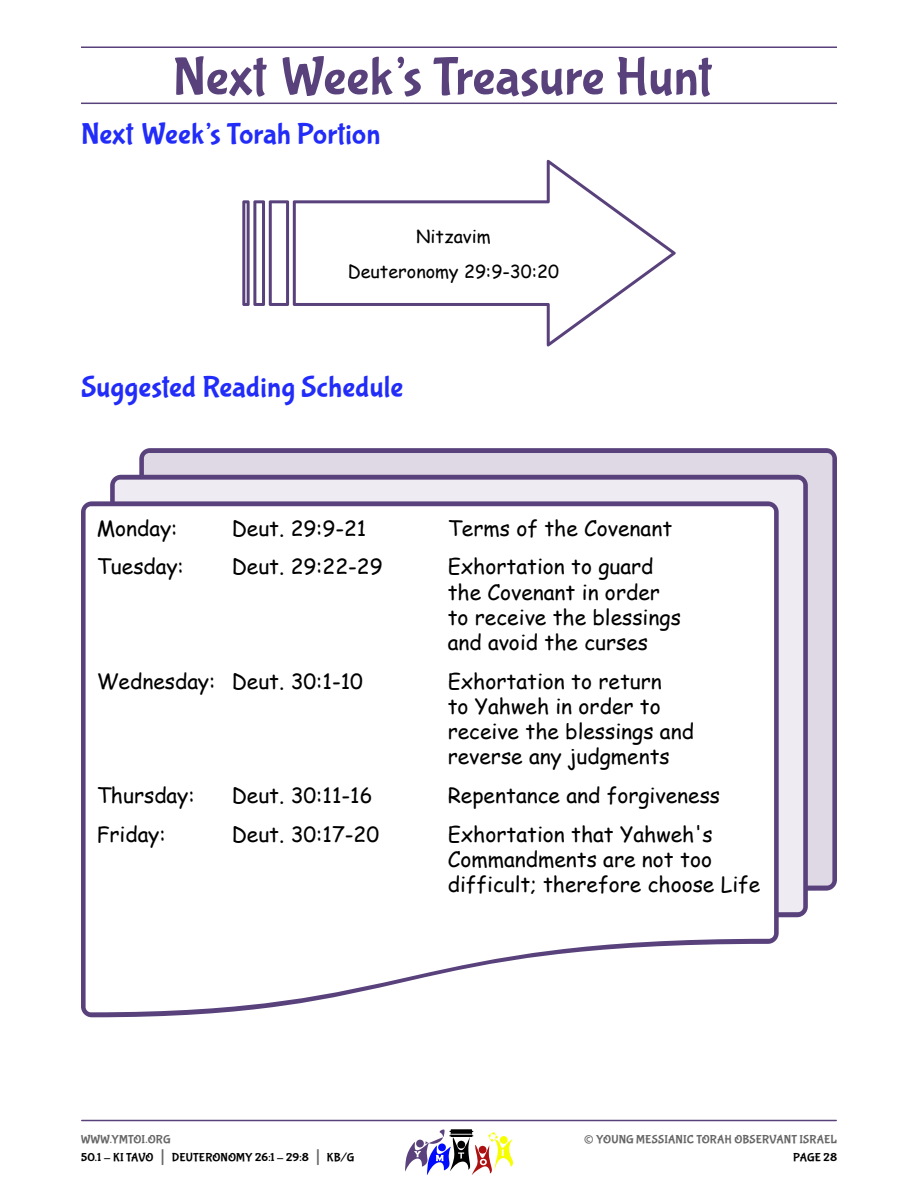
<style>
.page{position:relative;width:918px;height:1188px;background:#fff}
.page>*{position:absolute;margin:0;border:0;box-sizing:border-box;transform-origin:0 0}
.Section_Heading{font:54px "Bubblegum Sans";color:#59417c}
.Sub_Heading{font:30px "Bubblegum Sans";letter-spacing:.005em;color:#222cf9}
.t1{font:27px "Bubblegum Sans";color:#666}
.Body_Text_-_Reading_Schedule{font:21px/25.2px "Comic Sans MS";color:#000}
.Body_Text_-_Center{font:18px "Comic Sans MS";color:#000}
.t2{font:12px/18px "Bubblegum Sans";letter-spacing:.01em;color:#000}
.t3{font:12px "Bubblegum Sans";letter-spacing:.01em;color:#666}
.s1{color:#666}
.s2{font-size:21px;color:#666}
</style>
<div class="page">
<hr style="left:82px;top:1120px;width:754px;height:1px;background:#59417c">
<svg style="left:405px;top:1129px;width:108px;height:46px"></svg>
<hr style="left:81px;top:103px;width:756px;height:1px;background:#59417c">
<hr style="left:81px;top:46px;width:756px;height:2px;background:#59417c">
<svg style="left:242px;top:160px;width:434px;height:186px"></svg>
<svg style="left:144px;top:453px;width:688px;height:438px;background:#c7bfd3"></svg>
<div style="left:115px;top:480px;width:688px;height:438px;background:#eeecf2"></div>
<svg style="left:81px;top:501px;width:698px;height:516px;fill:#59417c"></svg>
<svg style="left:86px;top:506px;width:688px;height:506px"></svg>
<p class="Section_Heading" style="left:173px;top:47px;width:540px">Next Week’s Treasure Hunt</p>
<p class="Sub_Heading" style="left:81px;top:117px;width:301px">Next Week’s Torah Portion</p>
<p class="Body_Text_-_Center" style="left:416px;top:223px;width:76px">Nitzavim</p>
<p class="Body_Text_-_Center" style="left:348px;top:258px;width:213px">Deuteronomy 29:9-30:20</p>
<p class="Sub_Heading" style="left:81px;top:370px;width:324px">Suggested Reading Schedule</p>
<p class="Body_Text_-_Reading_Schedule" style="left:97px;top:515px;width:82px">Monday:</p>
<p class="Body_Text_-_Reading_Schedule" style="left:232px;top:515px;width:136px">Deut. 29:9-21</p>
<p class="Body_Text_-_Reading_Schedule" style="left:448px;top:515px;width:226px">Terms of the Covenant</p>
<p class="Body_Text_-_Reading_Schedule" style="left:97px;top:554px;width:89px">Tuesday:</p>
<p class="Body_Text_-_Reading_Schedule" style="left:232px;top:554px;width:152px">Deut. 29:22-29</p>
<p class="Body_Text_-_Reading_Schedule" style="left:448px;top:554px;width:235px">Exhortation to guard the Covenant in order to receive the blessings and avoid the curses</p>
<p class="Body_Text_-_Reading_Schedule" style="left:97px;top:668px;width:268px">Wednesday: Deut. 30:1-10</p>
<p class="Body_Text_-_Reading_Schedule" style="left:448px;top:668px;width:248px">Exhortation to return<br>to Yahweh in order to receive the blessings and reverse any judgments</p>
<p class="Body_Text_-_Reading_Schedule" style="left:97px;top:782px;width:99px">Thursday:</p>
<p class="Body_Text_-_Reading_Schedule" style="left:232px;top:782px;width:142px">Deut. 30:11-16</p>
<p class="Body_Text_-_Reading_Schedule" style="left:448px;top:782px;width:274px">Repentance and forgiveness</p>
<p class="Body_Text_-_Reading_Schedule" style="left:97px;top:821px;width:71px">Friday:</p>
<p class="Body_Text_-_Reading_Schedule" style="left:232px;top:821px;width:149px">Deut. 30:17-20</p>
<p class="Body_Text_-_Reading_Schedule" style="left:448px;top:821px;width:314px">Exhortation that Yahweh's<br>Commandments are not too difficult; therefore choose Life</p>
<p class="t2" style="left:81px;top:1131px;width:275px"><span class="s1">WWW.YMTOI.ORG<br></span>50.1 - KI TAVO <span class="s2">|</span> DEUTERONOMY 26:1 - 29:8 <span class="s2">|</span> KB/G</p>
<p class="t1" style="left:584px;top:1124px;width:12px">©</p>
<p class="t3" style="left:596px;top:1133px;width:242px">YOUNG MESSIANIC TORAH OBSERVANT ISRAEL</p>
<p class="t2" style="left:793px;top:1149px;width:45px">PAGE 28</p>
</div>
